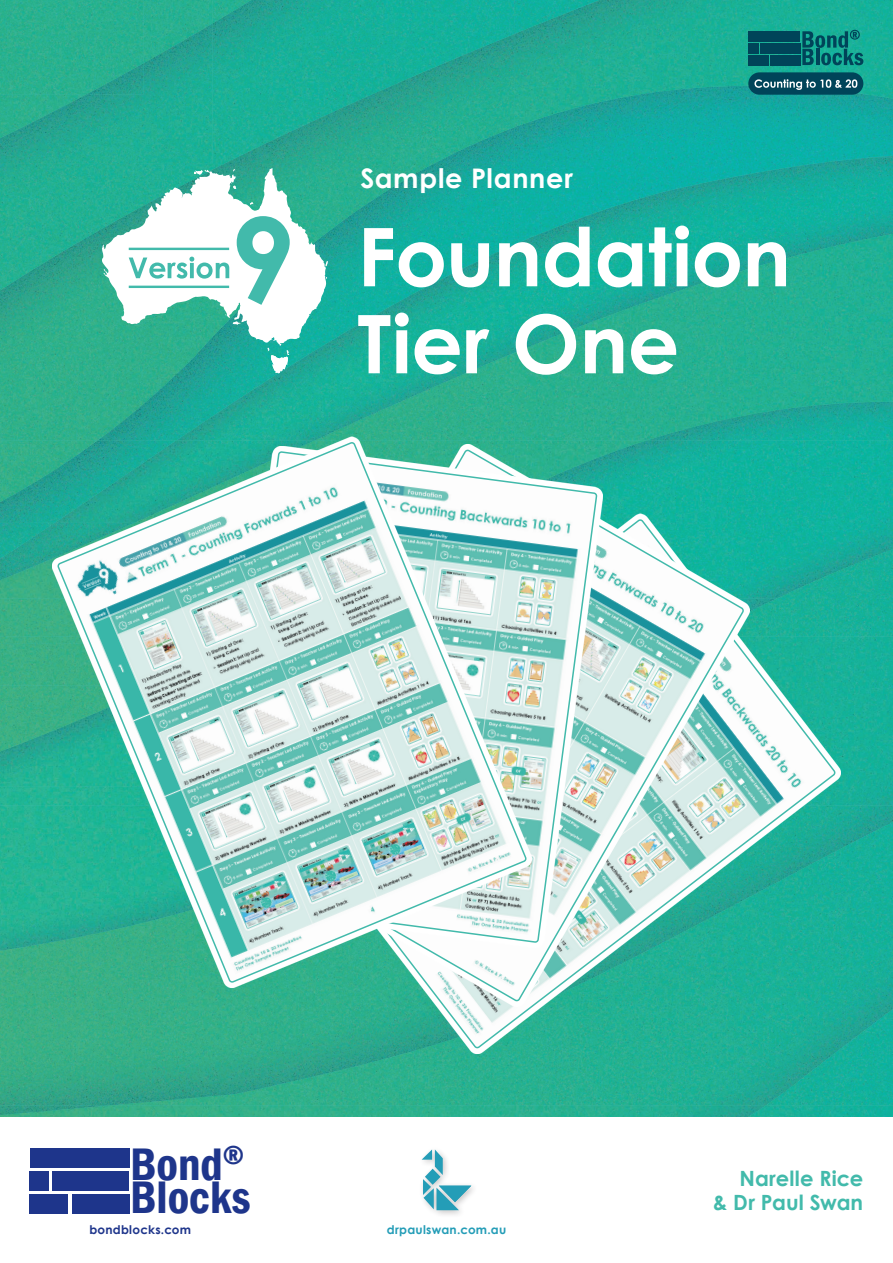
<style>
.page{position:relative;width:893px;height:1263px;background:#fff}
.page>*{position:absolute;margin:0;border:0;box-sizing:border-box;transform-origin:0 0}
.t1{font:700 81px/87px "Century Gothic";letter-spacing:-.005em;color:#fff}
.t2{font:600 condensed 46.95px/33.5px "Franklin Gothic";color:#1e358b}
.t3{font:700 27px "Century Gothic";letter-spacing:.025em;color:#fff}
.t4{font:700 21px/24px "Century Gothic";letter-spacing:.005em;color:#42baab;text-align:right}
.t5{font:700 12px "Century Gothic";letter-spacing:.02em;color:#249db7}
.t6{font:700 12px "Century Gothic";letter-spacing:.02em;color:#1e358b}
</style>
<div class="page">
<img style="left:646px;top:441px;width:247px;height:3px">
<img style="left:532px;top:441px;width:114px;height:3px">
<img style="left:0;top:441px;width:52px;height:3px">
<img style="left:0;top:598px;width:52px;height:39px">
<img style="left:750px;top:444px;width:143px;height:105px">
<img style="left:0;top:559px;width:52px;height:39px">
<img style="left:0;top:523px;width:52px;height:36px">
<img style="left:0;top:502px;width:52px;height:21px">
<img style="left:0;top:444px;width:52px;height:58px">
<img style="left:841px;top:549px;width:52px;height:88px">
<img style="left:0;top:786px;width:52px;height:19px">
<img style="left:0;top:751px;width:52px;height:35px">
<img style="left:0;top:685px;width:52px;height:66px">
<img style="left:0;top:644px;width:52px;height:41px">
<img style="left:0;top:637px;width:52px;height:7px">
<img style="left:841px;top:637px;width:52px;height:168px">
<img style="left:0;top:805px;width:52px;height:106px">
<img style="left:862px;top:805px;width:31px;height:17px">
<img style="left:187px;top:988px;width:155px;height:72px">
<img style="left:0;top:911px;width:187px;height:194px">
<img style="left:342px;top:1054px;width:36px;height:6px">
<img style="left:841px;top:822px;width:52px;height:187px">
<img style="left:701px;top:1054px;width:65px;height:51px">
<img style="left:593px;top:1054px;width:108px;height:51px">
<img style="left:486px;top:1054px;width:107px;height:51px">
<img style="left:378px;top:1054px;width:108px;height:51px">
<img style="left:111px;top:1060px;width:268px;height:45px">
<img style="left:766px;top:1009px;width:127px;height:96px">
<img style="left:0;top:1105px;width:329px;height:12px">
<img style="left:329px;top:1105px;width:564px;height:12px">
<img style="left:514px;top:245px;width:379px;height:196px">
<img style="left:514px;top:127px;width:379px;height:118px">
<img style="left:514px;top:0;width:379px;height:127px">
<img style="left:514px;top:0;width:85px;height:34px">
<img style="left:202px;top:284px;width:312px;height:152px">
<img style="left:314px;top:353px;width:200px;height:83px">
<img style="left:358px;top:187px;width:156px;height:97px">
<img style="left:328px;top:213px;width:30px;height:143px">
<img style="left:254px;top:373px;width:52px;height:16px">
<img style="left:202px;top:373px;width:52px;height:51px">
<img style="left:358px;top:284px;width:74px;height:41px">
<img style="left:149px;top:391px;width:53px;height:45px">
<img style="left:140px;top:408px;width:9px;height:28px">
<img style="left:354px;top:56px;width:160px;height:131px">
<img style="left:247px;top:119px;width:107px;height:170px">
<img style="left:140px;top:373px;width:107px;height:18px">
<img style="left:86px;top:259px;width:54px;height:177px">
<img style="left:353px;top:186px;width:41px;height:27px">
<img style="left:0;top:259px;width:86px;height:182px">
<img style="left:139px;top:390px;width:20px;height:18px">
<img style="left:212px;top:0;width:249px;height:119px">
<img style="left:460px;top:0;width:54px;height:56px">
<img style="left:0;top:163px;width:139px;height:96px">
<img style="left:139px;top:118px;width:108px;height:48px">
<img style="left:246px;top:118px;width:73px;height:35px">
<img style="left:0;top:259px;width:51px;height:31px">
<img style="left:0;top:138px;width:212px;height:25px">
<img style="left:0;top:0;width:212px;height:138px">
<img style="left:0;top:0;width:144px;height:94px">
<svg style="left:99px;top:166px;width:229px;height:207px"></svg>
<hr style="left:129px;top:248px;width:100px;height:2px;background:#42baab">
<hr style="left:129px;top:286px;width:100px;height:2px;background:#42baab">
<div style="left:30px;top:1149px;width:99px;height:19px;background:#1e358b"></div>
<div style="left:30px;top:1171px;width:19px;height:19px;background:#1e358b"></div>
<div style="left:53px;top:1171px;width:76px;height:19px;background:#1e358b"></div>
<div style="left:30px;top:1194px;width:38px;height:19px;background:#1e358b"></div>
<div style="left:72px;top:1194px;width:57px;height:19px;background:#1e358b"></div>
<div style="left:419px;top:1146px;width:60px;height:73px;background:#231f20;opacity:.25"></div>
<svg style="left:422px;top:1149px;width:49px;height:61px"></svg>
<svg style="left:281px;top:519px;width:556px;height:531px"></svg>
<svg style="left:239px;top:449px;width:506px;height:554px"></svg>
<svg style="left:532px;top:450px;width:66px;height:494px"></svg>
<svg style="left:52px;top:436px;width:480px;height:552px"></svg>
<svg style="left:58px;top:441px;width:469px;height:542px"></svg>
<div style="left:748px;top:72px;width:115px;height:23px;background:#004459;border-radius:11px"></div>
<svg style="left:754px;top:79px;width:103px;height:11px"></svg>
<svg style="left:802px;top:30px;width:61px;height:35px"></svg>
<div style="left:748px;top:31px;width:52px;height:10px;background:#004459"></div>
<div style="left:748px;top:43px;width:10px;height:10px;background:#004459"></div>
<div style="left:760px;top:43px;width:40px;height:10px;background:#004459"></div>
<div style="left:748px;top:55px;width:20px;height:10px;background:#004459"></div>
<div style="left:770px;top:55px;width:30px;height:10px;background:#004459"></div>
<p class="t3" style="left:360px;top:158px;width:214px">Sample Planner</p>
<h1 class="t1" style="left:357px;top:210px;width:435px">Foundation<br>Tier One</h1>
<h2 class="t2" style="left:130px;top:1147px;width:122px">Bond<sup>®<br></sup>Blocks</h2>
<p class="t6" style="left:89px;top:1220px;width:103px">bondblocks.com</p>
<p class="t5" style="left:387px;top:1220px;width:121px">drpaulswan.com.au</p>
<p class="t4" style="left:713px;top:1165px;width:152px">Narelle Rice<br>&amp; Dr Paul Swan</p>
</div>
